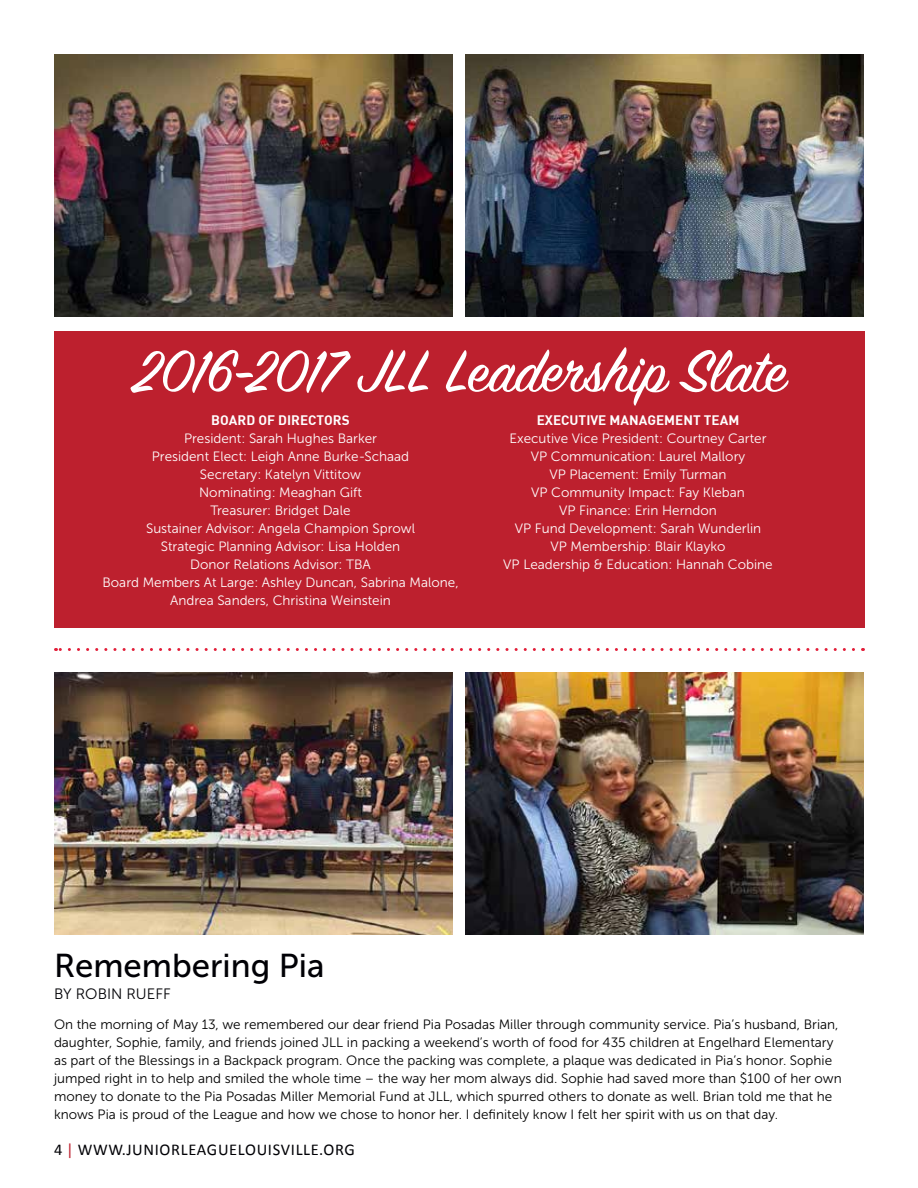
<style>
.page{position:relative;width:918px;height:1188px;background:#fff}
.page>*{position:absolute;margin:0;border:0;box-sizing:border-box;transform-origin:0 0}
.t1{font:66px "Sign Painter House Script";color:#fff}
.t2{font:33px "Museo Sans 500";color:#000005}
.t3{font:16.5px "Calibri";letter-spacing:.04em;color:#000005}
.t4{font:15px "Museo Sans 300";color:#000005}
.t5{font:13.5px/18px "Museo Sans 300";color:#000}
.t6{font:13.5px/18px "Museo Sans 300";color:#fff;text-align:center}
.t7{font:13.5px "DIN Bold";color:#fff}
.s1{color:#bd202e}
</style>
<div class="page">
<img style="left:54px;top:672px;width:398px;height:263px">
<img style="left:54px;top:54px;width:398px;height:263px">
<img style="left:466px;top:672px;width:398px;height:263px">
<img style="left:466px;top:54px;width:398px;height:263px">
<svg style="left:56px;top:648px;width:798px;height:3px"></svg>
<div style="left:54px;top:331px;width:810px;height:296px;background:#bd202e"></div>
<h1 class="t1" style="left:132px;top:331px;width:656px">2016-2017 JLL Leadership Slate</h1>
<p class="t7" style="left:211px;top:412px;width:140px">BOARD OF DIRECTORS</p>
<p class="t6" style="left:102px;top:430px;width:358px">President: Sarah Hughes Barker<br>President Elect: Leigh Anne Burke-Schaad<br>Secretary: Katelyn Vittitow<br>Nominating: Meaghan Gift<br>Treasurer: Bridget Dale<br>Sustainer Advisor: Angela Champion Sprowl<br>Strategic Planning Advisor: Lisa Holden<br>Donor Relations Advisor: TBA<br>Board Members At Large: Ashley Duncan, Sabrina Malone, Andrea Sanders, Christina Weinstein</p>
<p class="t7" style="left:537px;top:412px;width:204px">EXECUTIVE MANAGEMENT TEAM</p>
<p class="t6" style="left:503px;top:430px;width:271px">Executive Vice President: Courtney Carter VP Communication: Laurel Mallory<br>VP Placement: Emily Turman<br>VP Community Impact: Fay Kleban<br>VP Finance: Erin Herndon<br>VP Fund Development: Sarah Wunderlin<br>VP Membership: Blair Klayko<br>VP Leadership &amp; Education: Hannah Cobine</p>
<h2 class="t2" style="left:54px;top:947px;width:272px">Remembering Pia</h2>
<p class="t4" style="left:54px;top:986px;width:118px">BY ROBIN RUEFF</p>
<p class="t5" style="left:54px;top:1015px;width:789px">On the morning of May 13, we remembered our dear friend Pia Posadas Miller through community service. Pia’s husband, Brian, daughter, Sophie, family, and friends joined JLL in packing a weekend’s worth of food for 435 children at Engelhard Elementary as part of the Blessings in a Backpack program. Once the packing was complete, a plaque was dedicated in Pia’s honor. Sophie jumped right in to help and smiled the whole time – the way her mom always did. Sophie had saved more than $100 of her own money to donate to the Pia Posadas Miller Memorial Fund at JLL, which spurred others to donate as well. Brian told me that he knows Pia is proud of the League and how we chose to honor her. I definitely know I felt her spirit with us on that day.</p>
<p class="t3" style="left:54px;top:1139px;width:302px">4 <span class="s1">|</span> WWW.JUNIORLEAGUELOUISVILLE.ORG</p>
</div>
